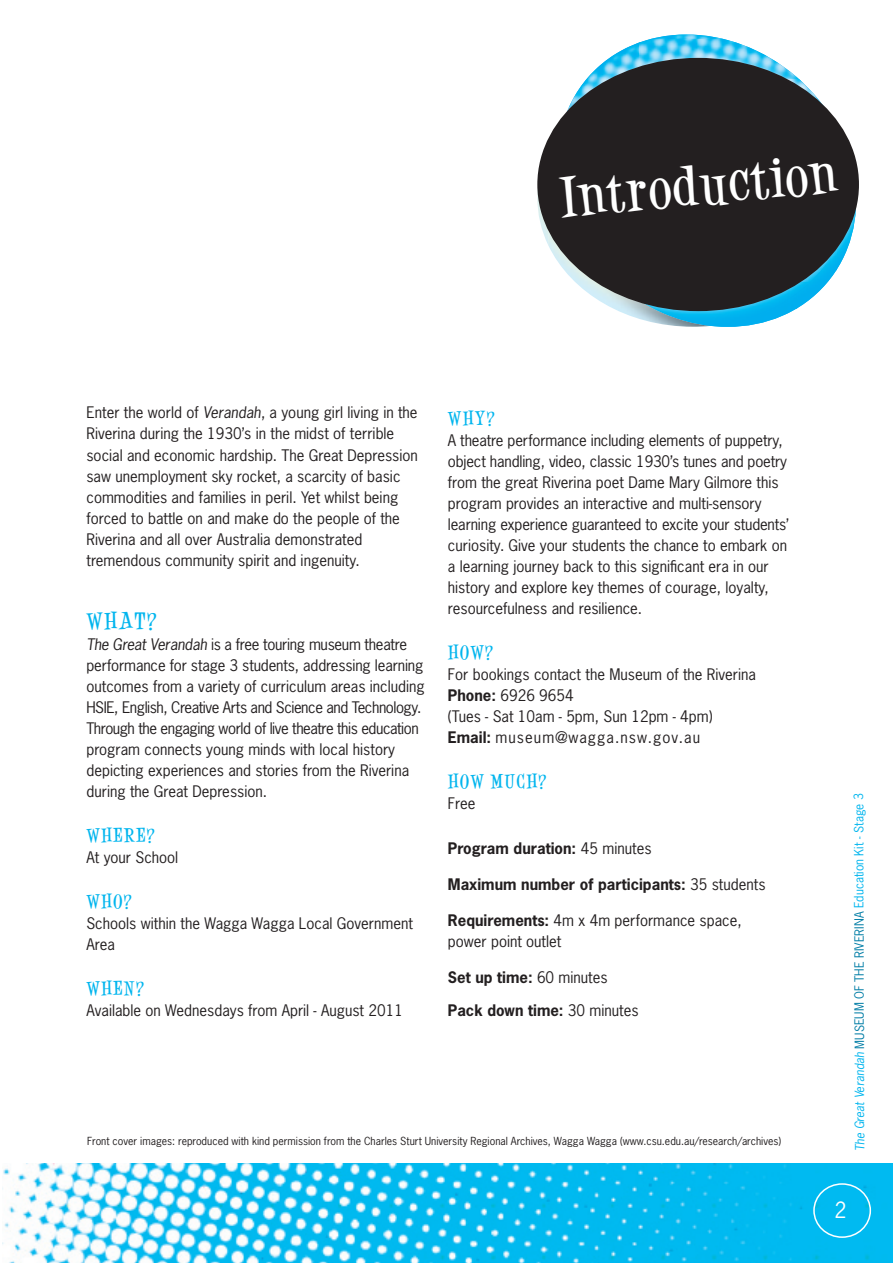
<style>
.page{position:relative;width:893px;height:1263px;background:#fff}
.page>*{position:absolute;margin:0;border:0;box-sizing:border-box;transform-origin:0 0}
.t1{font:700 43.5px "Desigers";color:#fff}
.t2{font:21px "News Gothic Std";color:#fff}
.t3{font:700 18px "Desigers";color:#00b5ee}
.t4{font:15px/21px "News Gothic Std";color:#231f20}
.t5{font:700 15px "News Gothic Std";color:#231f20}
.t6{font:700 15px "Desigers";letter-spacing:.1em;color:#00b5ee}
.t7{font:12px "News Gothic Std";letter-spacing:-.005em;color:#007da6}
.t8{font:10.5px "News Gothic Std";color:#231f20}
.s1{font-style:italic}
.s2{font-weight:700}
.s3{font-weight:400}
.s4{font-style:italic;color:#00b5ee}
.s5{color:#00b5ee}
</style>
<div class="page">
<img style="left:2px;top:1163px;width:891px;height:100px">
<div style="left:813px;top:1183px;width:58px;height:55px;border:2px solid #fff;border-radius:50%"></div>
<img style="left:651px;top:35px;width:72px;height:4px">
<img style="left:596px;top:42px;width:44px;height:27px">
<img style="left:640px;top:39px;width:147px;height:30px">
<img style="left:848px;top:138px;width:9px;height:24px">
<img style="left:848px;top:207px;width:9px;height:40px">
<img style="left:537px;top:151px;width:11px;height:93px">
<img style="left:548px;top:128px;width:160px;height:199px">
<img style="left:556px;top:69px;width:292px;height:214px">
<img style="left:591px;top:283px;width:236px;height:43px">
<div style="left:537px;top:58px;width:322px;height:253px;background:#231f20;border-radius:50%"></div>
<h1 class="t1" style="left:558px;top:166px;width:279px;rotate:-5deg">Introduction</h1>
<p class="t4" style="left:86px;top:402px;width:333px">Enter the world of <span class="s1">Verandah</span>, a young girl living in the Riverina during the 1930’s in the midst of terrible social and economic hardship. The Great Depression saw unemployment sky rocket, a scarcity of basic commodities and families in peril. Yet whilst being forced to battle on and make do the people of the Riverina and all over Australia demonstrated tremendous community spirit and ingenuity.</p>
<p class="t3" style="left:86px;top:607px;width:73px">WHAT?</p>
<p class="t4" style="left:86px;top:633px;width:340px"><span class="s1">The Great Verandah</span> is a free touring museum theatre performance for stage 3 students, addressing learning outcomes from a variety of curriculum areas including HSIE, English, Creative Arts and Science and Technology.<br>Through the engaging world of live theatre this education program connects young minds with local history depicting experiences and stories from the Riverina during the Great Depression.</p>
<p class="t6" style="left:86px;top:824px;width:71px">WHERE?</p>
<p class="t4" style="left:86px;top:846px;width:93px">At your School</p>
<p class="t6" style="left:86px;top:890px;width:48px">WHO?</p>
<p class="t4" style="left:86px;top:912px;width:328px">Schools within the Wagga Wagga Local Government<br>Area</p>
<p class="t6" style="left:86px;top:977px;width:60px">WHEN?</p>
<p class="t4" style="left:86px;top:999px;width:318px">Available on Wednesdays from April - August 2011</p>
<p class="t6" style="left:448px;top:407px;width:49px">WHY?</p>
<p class="t4" style="left:448px;top:429px;width:343px">A theatre performance including elements of puppetry, object handling, video, classic 1930’s tunes and poetry from the great Riverina poet Dame Mary Gilmore this program provides an interactive and multi-sensory learning experience guaranteed to excite your students’ curiosity. Give your students the chance to embark on a learning journey back to this significant era in our history and explore key themes of courage, loyalty, resourcefulness and resilience.</p>
<p class="t6" style="left:448px;top:641px;width:48px">HOW?</p>
<p class="t4" style="left:448px;top:663px;width:310px">For bookings contact the Museum of the Riverina <span class="s2">Phone:</span> 6926 9654<br>(Tues - Sat 10am - 5pm, Sun 12pm - 4pm)<br><span class="s2">Email:</span> museum@wagga.nsw.gov.au</p>
<p class="t6" style="left:448px;top:770px;width:101px">HOW MUCH?</p>
<p class="t4" style="left:448px;top:792px;width:29px">Free</p>
<p class="t5" style="left:448px;top:838px;width:205px">Program duration: <span class="s3">45 minutes</span></p>
<p class="t5" style="left:448px;top:874px;width:319px">Maximum number of participants: <span class="s3">35 students</span></p>
<p class="t4" style="left:448px;top:909px;width:295px"><span class="s2">Requirements:</span> 4m x 4m performance space, power point outlet</p>
<p class="t5" style="left:448px;top:967px;width:161px">Set up time: <span class="s3">60 minutes</span></p>
<p class="t5" style="left:448px;top:1000px;width:192px">Pack down time: <span class="s3">30 minutes</span></p>
<p class="t8" style="left:87px;top:1134px;width:695px">Front cover images: reproduced with kind permission from the Charles Sturt University Regional Archives, Wagga Wagga (www.csu.edu.au/research/archives)</p>
<p class="t7" style="left:852px;top:1151px;width:359px;rotate:-90deg"><span class="s4">The Great Verandah</span> MUSEUM OF THE RIVERINA <span class="s5">Education Kit - Stage 3</span></p>
<h2 class="t2" style="left:835px;top:1197px;width:14px">2</h2>
</div>
